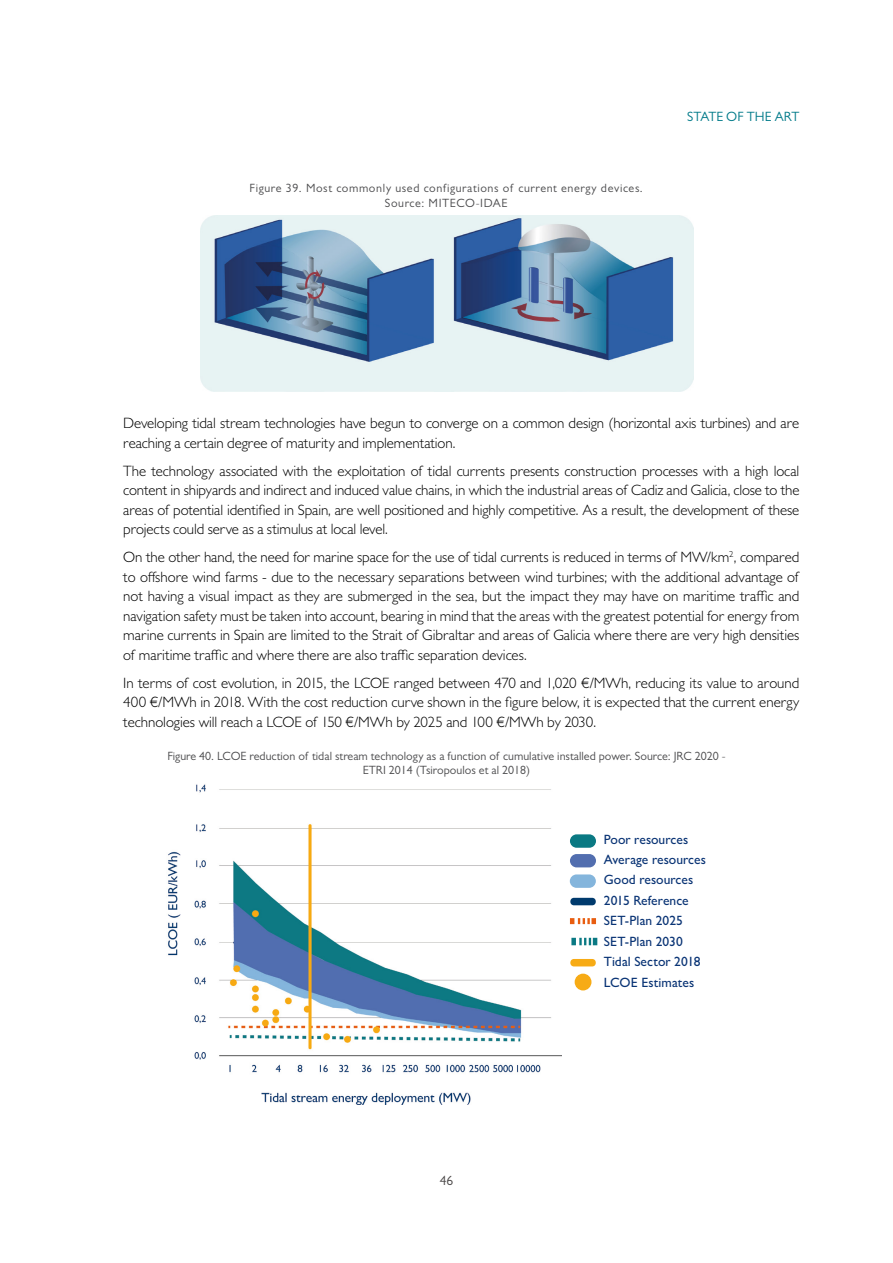
<style>
.page{position:relative;width:893px;height:1263px;background:#fff}
.page>*{position:absolute;margin:0;border:0;box-sizing:border-box;transform-origin:0 0}
._3_1_CUERPO__esp__7m{font:300 15px/19.5px "Gill Sans";letter-spacing:-.005em;color:#000;text-align:justify}
.t1{font:500 13.5px/20.4px "Gill Sans";letter-spacing:.005em;color:#0a3475}
.t2{font:13.5px "Gill Sans";color:#007a89}
.t3{font:13.5px "Gill Sans";color:#494646}
.t4{font:12px/14.4px "Gill Sans";color:#4b4b4d;text-align:center}
.t5{font:12px/14.4px "Gill Sans";letter-spacing:.05em;color:#4b4b4d;text-align:center}
</style>
<div class="page">
<img style="left:200px;top:215px;width:493px;height:177px">
<div style="left:570px;top:834px;width:26px;height:14px;background:#0a7983;border-radius:7px"></div>
<div style="left:570px;top:854px;width:26px;height:13px;background:#526eaf;border-radius:7px"></div>
<div style="left:570px;top:874px;width:26px;height:14px;background:#84b5dc;border-radius:7px"></div>
<svg style="left:570px;top:898px;width:26px;height:7px"></svg>
<svg style="left:570px;top:959px;width:26px;height:7px"></svg>
<div style="left:575px;top:974px;width:16px;height:16px;background:#f7ab15;border-radius:50%"></div>
<svg style="left:570px;top:918px;width:26px;height:6px"></svg>
<svg style="left:571px;top:938px;width:26px;height:7px"></svg>
<img style="left:168px;top:784px;width:394px;height:321px">
<p class="t5" style="left:250px;top:181px;width:395px">Figure 39. Most commonly used configurations of current energy devices.<br>Source: MITECO-IDAE</p>
<p class="t2" style="left:687px;top:108px;width:114px">STATE OF THE ART</p>
<p class="_3_1_CUERPO__esp__7m" style="left:123px;top:413px;width:677px">Developing tidal stream technologies have begun to converge on a common design (horizontal axis turbines) and are reaching a certain degree of maturity and implementation.</p>
<p class="_3_1_CUERPO__esp__7m" style="left:123px;top:461px;width:678px">The technology associated with the exploitation of tidal currents presents construction processes with a high local content in shipyards and indirect and induced value chains, in which the industrial areas of Cadiz and Galicia, close to the areas of potential identified in Spain, are well positioned and highly competitive. As a result, the development of these projects could serve as a stimulus at local level.</p>
<p class="_3_1_CUERPO__esp__7m" style="left:123px;top:547px;width:678px">On the other hand, the need for marine space for the use of tidal currents is reduced in terms of MW/km<sup>2</sup>, compared to offshore wind farms - due to the necessary separations between wind turbines; with the additional advantage of not having a visual impact as they are submerged in the sea, but the impact they may have on maritime traffic and navigation safety must be taken into account, bearing in mind that the areas with the greatest potential for energy from marine currents in Spain are limited to the Strait of Gibraltar and areas of Galicia where there are very high densities of maritime traffic and where there are also traffic separation devices.</p>
<p class="_3_1_CUERPO__esp__7m" style="left:123px;top:673px;width:678px">In terms of cost evolution, in 2015, the LCOE ranged between 470 and 1,020 €/MWh, reducing its value to around 400 €/MWh in 2018. With the cost reduction curve shown in the figure below, it is expected that the current energy technologies will reach a LCOE of 150 €/MWh by 2025 and 100 €/MWh by 2030.</p>
<p class="t4" style="left:167px;top:749px;width:560px">Figure 40. LCOE reduction of tidal stream technology as a function of cumulative installed power. Source: JRC 2020 -<br>ETRI 2014 (Tsiropoulos et al 2018)</p>
<p class="t3" style="left:440px;top:1172px;width:15px">46</p>
<p class="t1" style="left:604px;top:829px;width:104px">Poor resources<br>Average resources<br>Good resources<br>2015 Reference<br>SET-Plan 2025<br>SET-Plan 2030<br>Tidal Sector 2018<br>LCOE Estimates</p>
</div>
